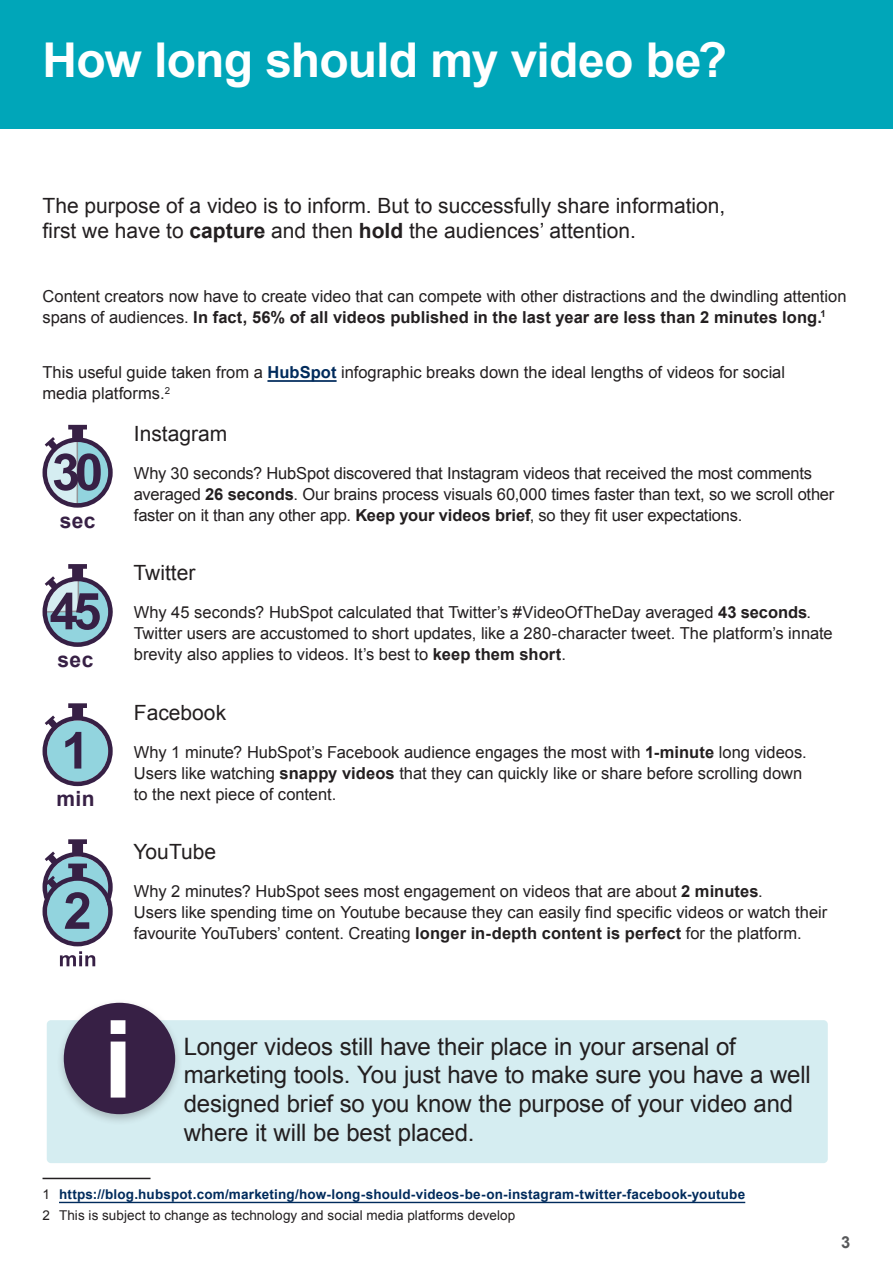
<style>
.page{position:relative;width:893px;height:1263px;background:#fff}
.page>*{position:absolute;margin:0;border:0;box-sizing:border-box;transform-origin:0 0}
.t1{font:700 108px "Arial";color:#fff}
.p_body{font:700 51px "Arial";color:#372045}
.p_h1{font:700 48px "Arial";letter-spacing:-.015em;color:#fff}
.p-boxout-blue{font:24px/28.8px "Arial";letter-spacing:-.01em;color:#231f20}
.p-h3-standfirst{font:21px/25.2px "Arial";color:#231f20}
.p_body-2{font:700 21px "Arial";letter-spacing:.015em;color:#372045}
.p_body-3{font:16.5px/21px "Arial";letter-spacing:-.005em;color:#231f20}
.p-h3-standfirst-2{font:16.5px/21px "Arial";color:#231f20}
.t2{font:700 16.5px "Arial";color:#57585a}
.p-footnote{font:700 13.5px "Arial";letter-spacing:.015em;color:#002b5c}
.p-footnote-2{font:13.5px "Arial";letter-spacing:.01em;color:#231f20}
.s1{font-weight:700}
.s2{font-weight:700;color:#002b5c}
.s3{font-weight:400;color:#231f20}
</style>
<div class="page">
<div style="left:0;top:0;width:893px;height:129px;background:#00a6b9"></div>
<hr style="left:267px;top:380px;width:70px;height:2px;background:#002b5c">
<div style="left:47px;top:1020px;width:781px;height:143px;background:#d5edf1;border-radius:4px"></div>
<svg style="left:43px;top:425px;width:70px;height:83px"></svg>
<svg style="left:43px;top:564px;width:70px;height:83px"></svg>
<svg style="left:43px;top:703px;width:70px;height:83px"></svg>
<svg style="left:43px;top:839px;width:70px;height:127px"></svg>
<div style="left:55px;top:999px;width:128px;height:128px;background:#231f20;opacity:.25"></div>
<div style="left:64px;top:1003px;width:111px;height:111px;background:#372045;border-radius:50%"></div>
<hr style="left:43px;top:1178px;width:108px;height:1px;background:#231f20">
<hr style="left:59px;top:1202px;width:686px;height:1px;background:#002b5c">
<p class="p_h1" style="left:43px;top:29px;width:686px">How long should my video be?</p>
<p class="p-h3-standfirst" style="left:43px;top:193px;width:684px">The purpose of a video is to inform. But to successfully share information, first we have to <span class="s1">capture</span> and then <span class="s1">hold</span> the audiences’ attention.</p>
<p class="p-h3-standfirst-2" style="left:43px;top:286px;width:805px">Content creators now have to create video that can compete with other distractions and the dwindling attention spans of audiences. <span class="s1">In fact, 56% of all videos published in the last year are less than 2 minutes long.</span><sup>1</sup></p>
<p class="p_body-3" style="left:43px;top:362px;width:744px">This useful guide taken from a <span class="s2">HubSpot</span> infographic breaks down the ideal lengths of videos for social media platforms.<sup>2</sup></p>
<p class="p_body" style="left:52px;top:438px;width:53px">30</p>
<p class="p_body-2" style="left:60px;top:506px;width:37px">sec</p>
<p class="p_body" style="left:50px;top:577px;width:53px">45</p>
<p class="p_body-2" style="left:58px;top:645px;width:37px">sec</p>
<p class="p_body" style="left:61px;top:717px;width:30px">1</p>
<p class="p_body-2" style="left:56px;top:785px;width:40px">min</p>
<p class="p-h3-standfirst" style="left:134px;top:421px;width:95px">Instagram</p>
<p class="p_body-3" style="left:134px;top:463px;width:702px">Why 30 seconds? HubSpot discovered that Instagram videos that received the most comments averaged <span class="s1">26 seconds</span>. Our brains process visuals 60,000 times faster than text, so we scroll other faster on it than any other app. <span class="s1">Keep your videos brief</span>, so they fit user expectations.</p>
<p class="p-h3-standfirst" style="left:134px;top:561px;width:63px">Twitter</p>
<p class="p_body-3" style="left:134px;top:602px;width:700px">Why 45 seconds? HubSpot calculated that Twitter’s #VideoOfTheDay averaged <span class="s1">43 seconds</span>.<br>Twitter users are accustomed to short updates, like a 280-character tweet. The platform’s innate brevity also applies to videos. It’s best to <span class="s1">keep them short</span>.</p>
<p class="p-h3-standfirst" style="left:134px;top:700px;width:94px">Facebook</p>
<p class="p_body-3" style="left:134px;top:741px;width:674px">Why 1 minute? HubSpot’s Facebook audience engages the most with <span class="s1">1-minute</span> long videos.<br>Users like watching <span class="s1">snappy videos</span> that they can quickly like or share before scrolling down to the next piece of content.</p>
<p class="p-h3-standfirst" style="left:134px;top:839px;width:84px">YouTube</p>
<p class="p_body-3" style="left:134px;top:881px;width:695px">Why 2 minutes? HubSpot sees most engagement on videos that are about <span class="s1">2 minutes</span>.<br>Users like spending time on Youtube because they can easily find specific videos or watch their favourite YouTubers’ content. Creating <span class="s1">longer in-depth content is perfect</span> for the platform.</p>
<p class="t1" style="left:103px;top:987px;width:32px">i</p>
<p class="p-boxout-blue" style="left:184px;top:1032px;width:629px">Longer videos still have their place in your arsenal of marketing tools. You just have to make sure you have a well designed brief so you know the purpose of your video and where it will be best placed.</p>
<p class="p-footnote" style="left:43px;top:1186px;width:704px"><span class="s3">1</span> https://blog.hubspot.com/marketing/how-long-should-videos-be-on-instagram-twitter-facebook-youtube</p>
<p class="p-footnote-2" style="left:43px;top:1207px;width:474px">2 This is subject to change as technology and social media platforms develop</p>
<p class="t2" style="left:841px;top:1231px;width:11px">3</p>
</div>
